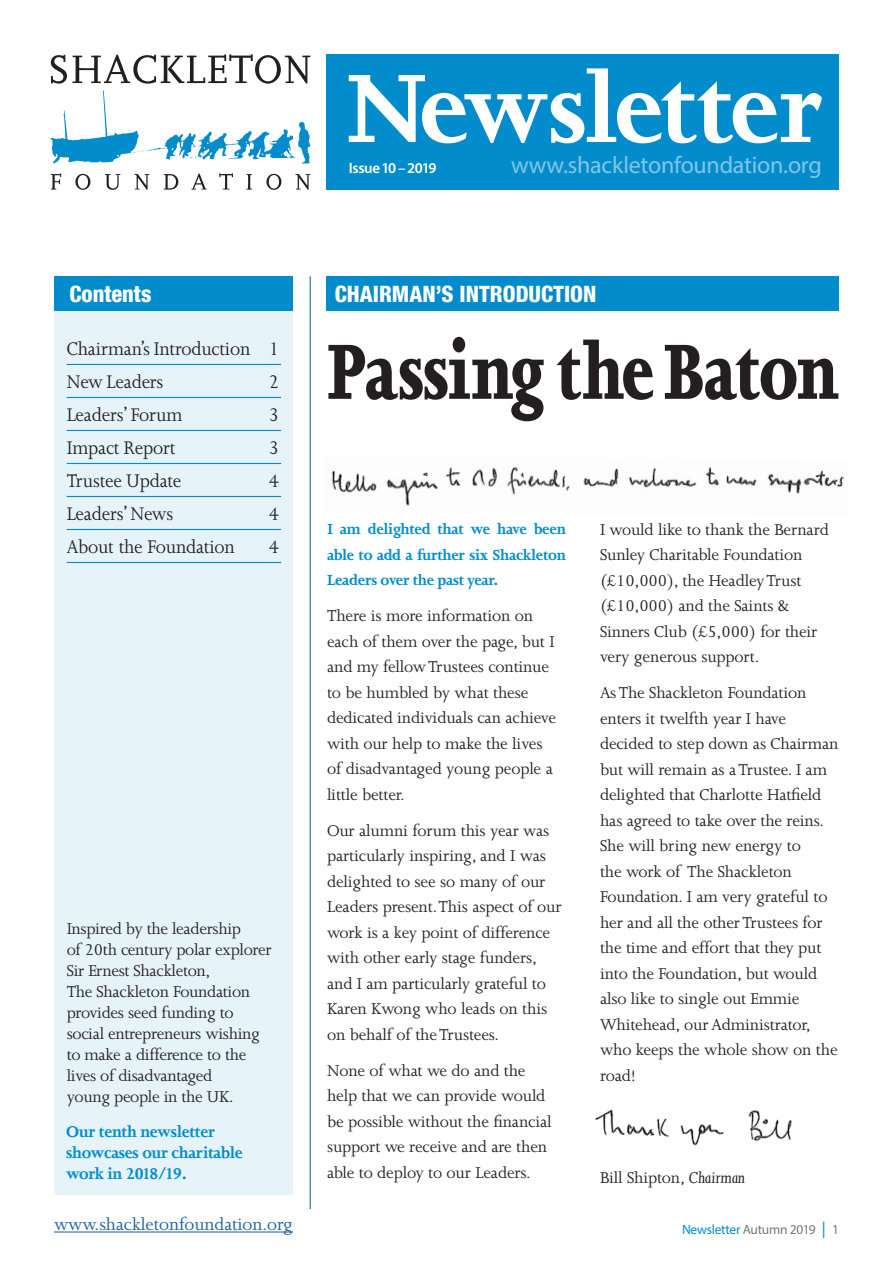
<style>
.page{position:relative;width:893px;height:1263px;background:#fff}
.page>*{position:absolute;margin:0;border:0;box-sizing:border-box;transform-origin:0 0}
.t1{font:800 90px "Joanna MT Std";letter-spacing:-.02em;color:#231f20;scale:.8 1}
.t2{font:24px "Myriad Pro";letter-spacing:-.01em;color:#81c6e6}
.t3{font:800 condensed 22.5px "Helvetica Neue LT Com";color:#fff}
.t4{font:21px "Joanna";letter-spacing:-.01em;color:#231f20;scale:.95 1}
.t5{font:19.5px "Joanna MT Std";letter-spacing:-.005em;color:#175d9e}
.t6{font:18px/25.5px "Joanna MT Std";letter-spacing:-.01em;color:#231f20}
.t7{font:18px/21px "Joanna";letter-spacing:-.02em;color:#231f20}
.t8{font:700 18px/21px "Joanna";letter-spacing:-.02em;color:#038ccc}
.t9{font:700 16.8px/25.5px "Joanna MT Std";letter-spacing:-.02em;color:#038ccc;text-align:justify}
.t10{font:600 15px "Myriad Pro";letter-spacing:-.02em;color:#fff}
.t11{font:13.5px "Myriad Pro";letter-spacing:-.02em;color:#76787b}
.s1{font-style:italic}
.s2{color:#038ccc}
.s3{font-size:16.5px;color:#038ccc}
</style>
<div class="page">
<div style="left:54px;top:311px;width:239px;height:883px;background:#e6f4fa"></div>
<div style="left:327px;top:54px;width:512px;height:135px;background:#038ccc"></div>
<div style="left:54px;top:276px;width:239px;height:35px;background:#038ccc"></div>
<hr style="left:310px;top:276px;width:1px;height:933px;background:#005e80">
<hr style="left:67px;top:364px;width:214px;height:1px;background:#038ccc">
<hr style="left:67px;top:397px;width:214px;height:1px;background:#038ccc">
<hr style="left:67px;top:430px;width:214px;height:1px;background:#038ccc">
<hr style="left:67px;top:463px;width:214px;height:1px;background:#038ccc">
<hr style="left:67px;top:496px;width:214px;height:1px;background:#038ccc">
<hr style="left:67px;top:529px;width:214px;height:1px;background:#038ccc">
<hr style="left:67px;top:562px;width:214px;height:1px;background:#038ccc">
<svg style="left:349px;top:68px;width:473px;height:75px"></svg>
<hr style="left:54px;top:1231px;width:239px;height:1px;background:#175d9e">
<svg style="left:49px;top:91px;width:261px;height:72px"></svg>
<svg style="left:50px;top:55px;width:17px;height:29px"></svg>
<svg style="left:73px;top:54px;width:237px;height:30px"></svg>
<svg style="left:164px;top:174px;width:15px;height:16px"></svg>
<svg style="left:266px;top:173px;width:16px;height:17px"></svg>
<svg style="left:75px;top:173px;width:15px;height:17px"></svg>
<svg style="left:295px;top:174px;width:15px;height:16px"></svg>
<svg style="left:134px;top:174px;width:15px;height:16px"></svg>
<svg style="left:105px;top:174px;width:15px;height:16px"></svg>
<svg style="left:191px;top:174px;width:16px;height:16px"></svg>
<svg style="left:51px;top:173px;width:10px;height:17px"></svg>
<svg style="left:219px;top:173px;width:14px;height:17px"></svg>
<svg style="left:246px;top:174px;width:6px;height:16px"></svg>
<div style="left:327px;top:276px;width:512px;height:35px;background:#038ccc"></div>
<img style="left:595px;top:1109px;width:129px;height:37px">
<img style="left:748px;top:1110px;width:44px;height:31px">
<img style="left:331px;top:466px;width:513px;height:40px">
<p class="t3" style="left:69px;top:280px;width:84px">Contents</p>
<p class="t4" style="left:67px;top:338px;width:225px">Chairman’s Introduction 1</p>
<p class="t4" style="left:67px;top:371px;width:103px">New Leaders</p>
<p class="t4" style="left:269px;top:371px;width:12px">2</p>
<p class="t4" style="left:67px;top:404px;width:123px">Leaders’ Forum</p>
<p class="t4" style="left:269px;top:404px;width:12px">3</p>
<p class="t4" style="left:67px;top:437px;width:116px">Impact Report</p>
<p class="t4" style="left:269px;top:437px;width:12px">3</p>
<p class="t4" style="left:67px;top:470px;width:122px">Trustee Update</p>
<p class="t4" style="left:269px;top:470px;width:12px">4</p>
<p class="t4" style="left:67px;top:503px;width:114px">Leaders’ News</p>
<p class="t4" style="left:269px;top:503px;width:12px">4</p>
<p class="t4" style="left:67px;top:536px;width:179px">About the Foundation</p>
<p class="t4" style="left:269px;top:536px;width:12px">4</p>
<p class="t7" style="left:67px;top:918px;width:176px">Inspired by the leadership</p>
<p class="t7" style="left:67px;top:939px;width:206px">of 20th century polar explorer<br>Sir Ernest Shackleton,</p>
<p class="t7" style="left:67px;top:981px;width:185px">The Shackleton Foundation provides seed funding to</p>
<p class="t7" style="left:67px;top:1023px;width:195px">social entrepreneurs wishing</p>
<p class="t7" style="left:67px;top:1044px;width:181px">to make a difference to the</p>
<p class="t7" style="left:67px;top:1065px;width:147px">lives of disadvantaged</p>
<p class="t7" style="left:67px;top:1086px;width:168px">young people in the UK.</p>
<p class="t8" style="left:66px;top:1121px;width:178px">Our tenth newsletter showcases our charitable work in 2018/19.</p>
<p class="t10" style="left:349px;top:158px;width:89px">Issue 10 – 2019</p>
<p class="t2" style="left:511px;top:150px;width:312px">www.shackletonfoundation.org</p>
<p class="t3" style="left:335px;top:280px;width:263px">CHAIRMAN’S INTRODUCTION</p>
<p class="t1" style="left:327px;top:323px;width:642px">Passing the Baton</p>
<p class="t9" style="left:327px;top:516px;width:240px">I am delighted that we have been able to add a further six Shackleton Leaders over the past year.</p>
<p class="t6" style="left:327px;top:603px;width:231px">There is more information on each of them over the page, but I and my fellow Trustees continue to be humbled by what these dedicated individuals can achieve with our help to make the lives of disadvantaged young people a little better.</p>
<p class="t6" style="left:327px;top:818px;width:236px">Our alumni forum this year was particularly inspiring, and I was delighted to see so many of our<br>Leaders present. This aspect of our work is a key point of difference with other early stage funders, and I am particularly grateful to<br>Karen Kwong who leads on this on behalf of the Trustees.</p>
<p class="t6" style="left:327px;top:1058px;width:226px">None of what we do and the help that we can provide would be possible without the financial support we receive and are then able to deploy to our Leaders.</p>
<p class="t6" style="left:600px;top:517px;width:230px">I would like to thank the Bernard<br>Sunley Charitable Foundation (£10,000), the Headley Trust (£10,000) and the Saints &amp;<br>Sinners Club (£5,000) for their very generous support.</p>
<p class="t6" style="left:600px;top:680px;width:240px">As The Shackleton Foundation enters it twelfth year I have decided to step down as Chairman but will remain as a Trustee. I am delighted that Charlotte Hatfield has agreed to take over the reins.<br>She will bring new energy to<br>the work of The Shackleton<br>Foundation. I am very grateful to her and all the other Trustees for the time and effort that they put into the Foundation, but would also like to single out Emmie<br>Whitehead, our Administrator, who keeps the whole show on the road!</p>
<p class="t6" style="left:600px;top:1165px;width:147px">Bill Shipton, <span class="s1">Chairman</span></p>
<p class="t5" style="left:54px;top:1214px;width:240px">www.shackletonfoundation.org</p>
<p class="t11" style="left:682px;top:1221px;width:158px"><span class="s2">Newsletter</span> Autumn 2019 <span class="s3">|</span> 1</p>
</div>
